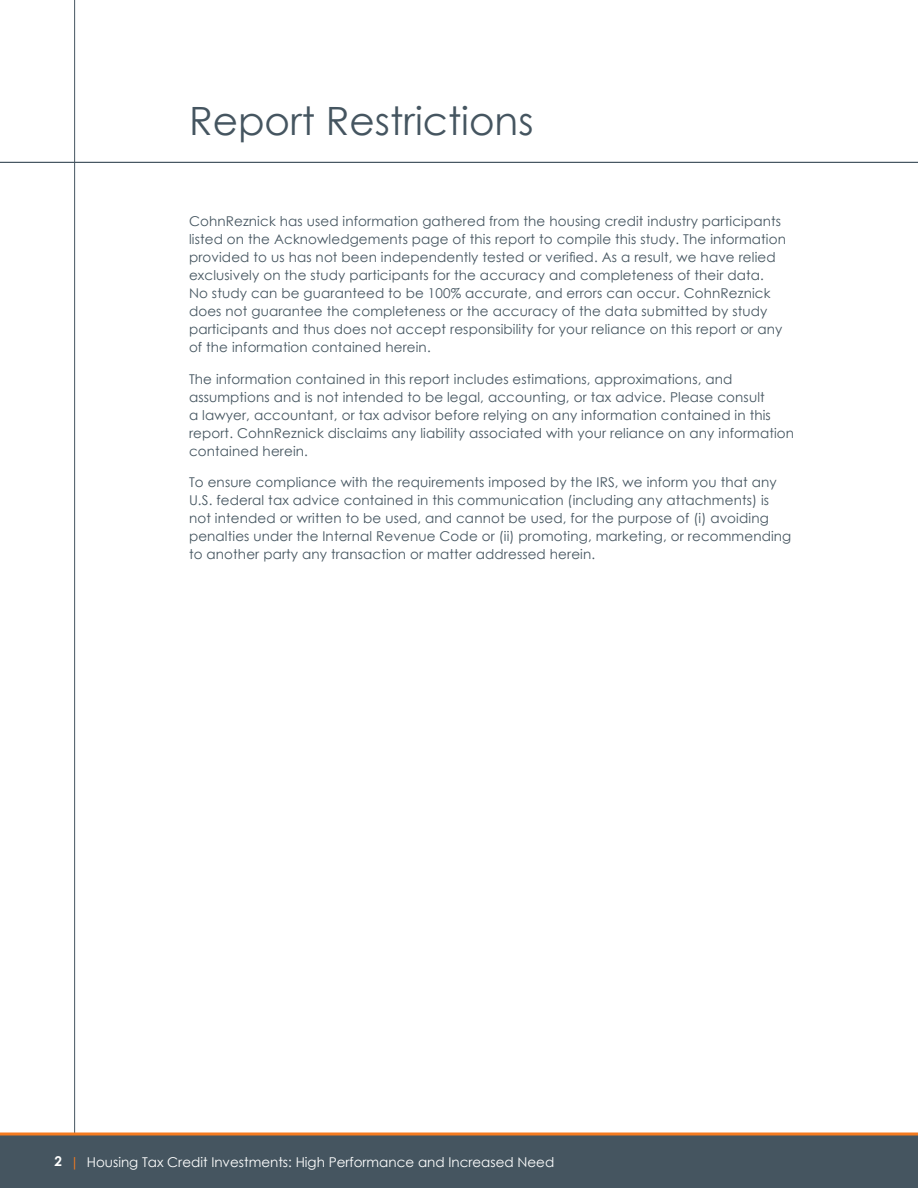
<style>
.page{position:relative;width:918px;height:1188px;background:#fff}
.page>*{position:absolute;margin:0;border:0;box-sizing:border-box;transform-origin:0 0}
.t1{font:39px "Century Gothic";color:#455560}
.t2{font:13.5px/18px "Century Gothic";letter-spacing:.01em;color:#455560}
.t3{font:13.5px "Century Gothic";color:#fff}
.s1{font-weight:700}
.s2{color:#f47b20}
</style>
<div class="page">
<div style="left:0;top:1134px;width:918px;height:54px;background:#455560"></div>
<hr style="left:0;top:162px;width:918px;height:1px;background:#455560">
<hr style="left:74px;top:0;width:1px;height:1134px;background:#455560">
<svg style="left:0;top:1132px;width:918px;height:4px;background:#df8643"></svg>
<h1 class="t1" style="left:189px;top:94px;width:346px">Report Restrictions</h1>
<p class="t2" style="left:189px;top:212px;width:599px">CohnReznick has used information gathered from the housing credit industry participants listed on the Acknowledgements page of this report to compile this study. The information provided to us has not been independently tested or verified. As a result, we have relied exclusively on the study participants for the accuracy and completeness of their data.<br>No study can be guaranteed to be 100% accurate, and errors can occur. CohnReznick does not guarantee the completeness or the accuracy of the data submitted by study participants and thus does not accept responsibility for your reliance on this report or any of the information contained herein.</p>
<p class="t2" style="left:189px;top:370px;width:607px">The information contained in this report includes estimations, approximations, and assumptions and is not intended to be legal, accounting, or tax advice. Please consult<br>a lawyer, accountant, or tax advisor before relying on any information contained in this report. CohnReznick disclaims any liability associated with your reliance on any information contained herein.</p>
<p class="t2" style="left:189px;top:473px;width:604px">To ensure compliance with the requirements imposed by the IRS, we inform you that any U.S. federal tax advice contained in this communication (including any attachments) is not intended or written to be used, and cannot be used, for the purpose of (i) avoiding penalties under the Internal Revenue Code or (ii) promoting, marketing, or recommending to another party any transaction or matter addressed herein.</p>
<p class="t3" style="left:55px;top:1152px;width:501px"><span class="s1">2</span> <span class="s2">|</span> Housing Tax Credit Investments: High Performance and Increased Need</p>
</div>
